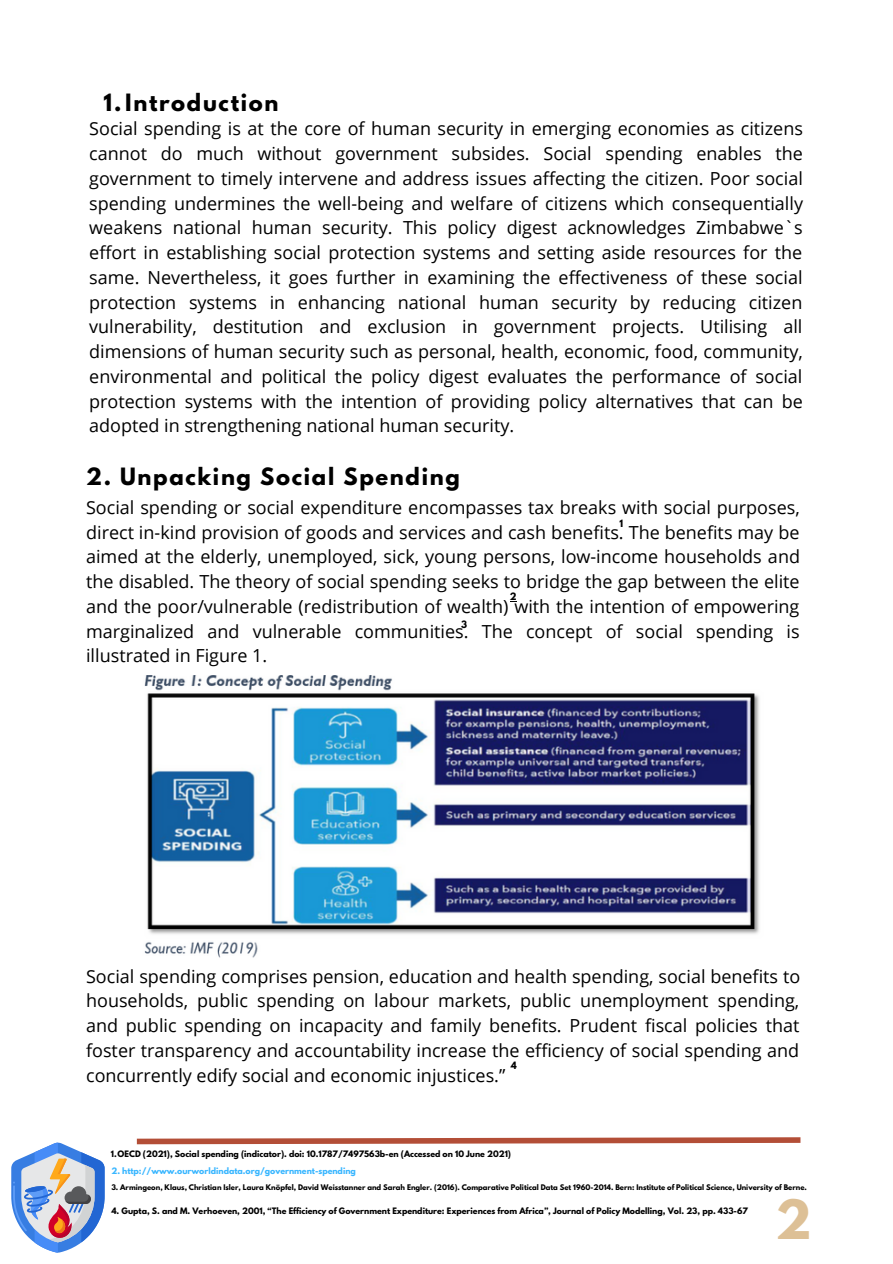
<style>
.page{position:relative;width:893px;height:1264px;background:#fff}
.page>*{position:absolute;margin:0;border:0;box-sizing:border-box;transform-origin:0 0}
.t1{font:700 48px "League Spartan";color:#ddc096}
.t2{font:700 21.15px "League Spartan";letter-spacing:.08em;color:#000}
.t3{font:18px/24.8px "Open Sans";color:#000;text-align:justify}
.t4{font:700 9px "League Spartan";color:#000}
.t5{font:700 7.8px "League Spartan";color:#000}
.t6{font:700 7.8px "League Spartan";color:#38b6ff}
.t7{font:700 6.9px "League Spartan";color:#000}
</style>
<div class="page">
<svg style="left:136px;top:1137px;width:665px;height:8px"></svg>
<svg style="left:11px;top:1142px;width:94px;height:110px"></svg>
<img style="left:144px;top:675px;width:616px;height:283px">
<p class="t2" style="left:104px;top:92px;width:176px">1.Introduction</p>
<p class="t3" style="left:89px;top:116px;width:715px">Social spending is at the core of human security in emerging economies as citizens cannot do much without government subsides. Social spending enables the government to timely intervene and address issues affecting the citizen. Poor social spending undermines the well-being and welfare of citizens which consequentially weakens national human security. This policy digest acknowledges Zimbabwe`s effort in establishing social protection systems and setting aside resources for the same. Nevertheless, it goes further in examining the effectiveness of these social protection systems in enhancing national human security by reducing citizen vulnerability, destitution and exclusion in government projects. Utilising all dimensions of human security such as personal, health, economic, food, community, environmental and political the policy digest evaluates the performance of social protection systems with the intention of providing policy alternatives that can be adopted in strengthening national human security.</p>
<p class="t2" style="left:86px;top:466px;width:375px">2. Unpacking Social Spending</p>
<p class="t3" style="left:86px;top:494px;width:715px">Social spending or social expenditure encompasses tax breaks with social purposes, direct in-kind provision of goods and services and cash benefits. The benefits may be aimed at the elderly, unemployed, sick, young persons, low-income households and the disabled. The theory of social spending seeks to bridge the gap between the elite and the poor/vulnerable (redistribution of wealth) with the intention of empowering marginalized and vulnerable communities. The concept of social spending is illustrated in Figure 1.</p>
<p class="t4" style="left:619px;top:519px;width:5px">1</p>
<p class="t4" style="left:510px;top:592px;width:8px">2</p>
<p class="t4" style="left:461px;top:619px;width:7px">3</p>
<p class="t3" style="left:86px;top:963px;width:715px">Social spending comprises pension, education and health spending, social benefits to households, public spending on labour markets, public unemployment spending, and public spending on incapacity and family benefits. Prudent fiscal policies that foster transparency and accountability increase the efficiency of social spending and concurrently edify social and economic injustices.”</p>
<p class="t4" style="left:511px;top:1060px;width:7px">4</p>
<p class="t5" style="left:111px;top:1150px;width:401px">1.OECD (2021), Social spending (indicator). doi: 10.1787/7497563b-en (Accessed on 10 June 2021)</p>
<p class="t6" style="left:111px;top:1166px;width:246px">2. http://www.ourworldindata.org/government-spending</p>
<p class="t7" style="left:111px;top:1183px;width:697px">3. Armingeon, Klaus, Christian Isler, Laura Knöpfel, David Weisstanner and Sarah Engler. (2016). Comparative Political Data Set 1960-2014. Bern: Institute of Political Science, University of Berne.</p>
<p class="t5" style="left:111px;top:1207px;width:638px">4. Gupta, S. and M. Verhoeven, 2001, “The Efficiency of Government Expenditure: Experiences from Africa”, Journal of Policy Modelling, Vol. 23, pp. 433-67</p>
<p class="t1" style="left:775px;top:1195px;width:38px">2</p>
</div>
